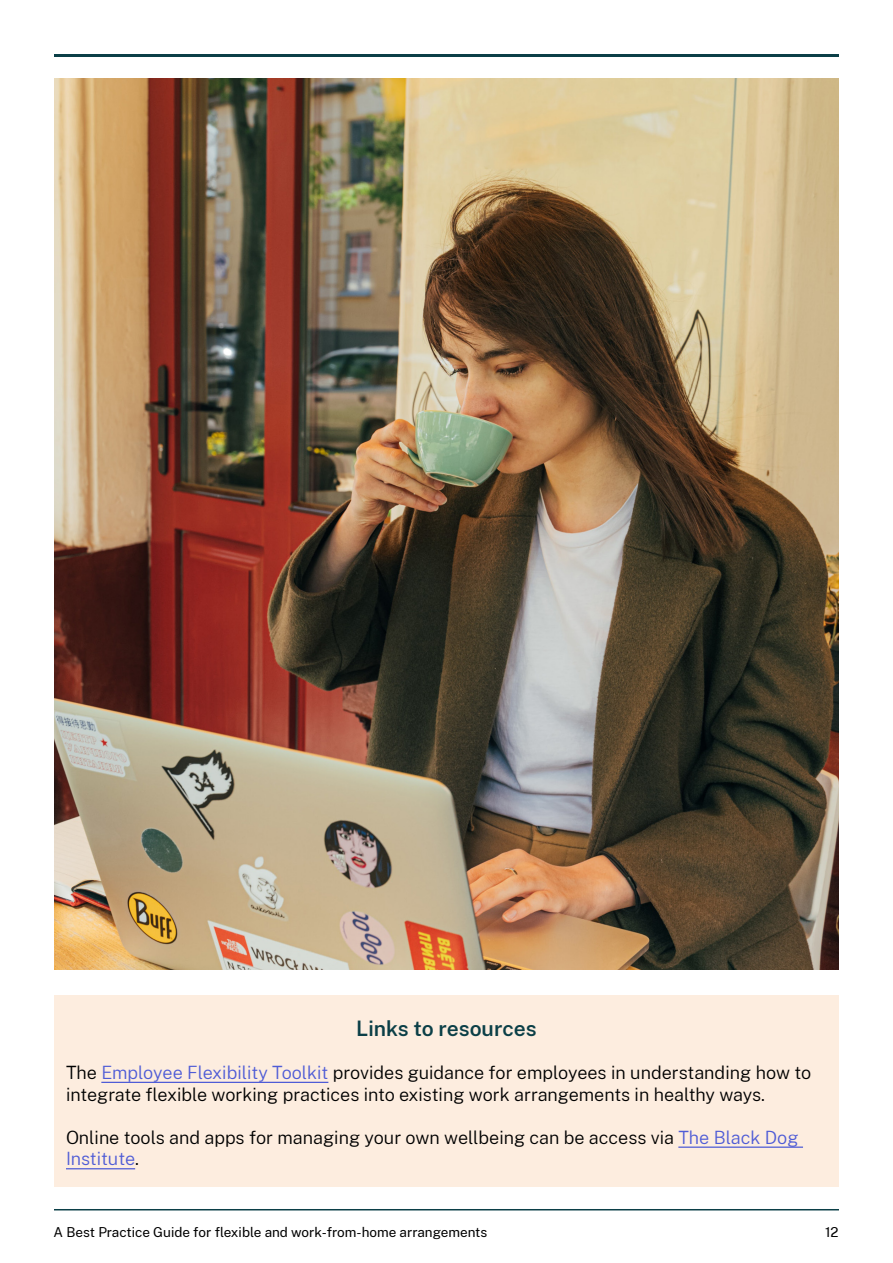
<style>
.page{position:relative;width:893px;height:1263px;background:#fff}
.page>*{position:absolute;margin:0;border:0;box-sizing:border-box;transform-origin:0 0}
.t1{font:600 21px "Public Sans";color:#0b3f47}
.t2{font:300 18px/21.6px "Public Sans";color:#000}
.t3{font:13.5px "Public Sans";color:#000}
.s1{color:#4f5cd6}
</style>
<div class="page">
<hr style="left:54px;top:1209px;width:785px;height:1px;background:#0b3f47">
<hr style="left:54px;top:54px;width:785px;height:3px;background:#0b3f47">
<img style="left:54px;top:79px;width:785px;height:890px">
<div style="left:54px;top:995px;width:785px;height:191px;background:#fdeddf"></div>
<hr style="left:101px;top:1082px;width:227px;height:1px;background:#4f5cd6">
<hr style="left:678px;top:1146px;width:125px;height:2px;background:#4f5cd6">
<hr style="left:66px;top:1168px;width:69px;height:1px;background:#4f5cd6">
<p class="t1" style="left:356px;top:1014px;width:182px">Links to resources</p>
<p class="t2" style="left:66px;top:1061px;width:747px">The <span class="s1">Employee Flexibility Toolkit</span> provides guidance for employees in understanding how to integrate flexible working practices into existing work arrangements in healthy ways.</p>
<p class="t2" style="left:66px;top:1126px;width:734px">Online tools and apps for managing your own wellbeing can be access via <span class="s1">The Black Dog<br>Institute</span>.</p>
<p class="t3" style="left:54px;top:1223px;width:435px">A Best Practice Guide for flexible and work-from-home arrangements</p>
<p class="t3" style="left:825px;top:1223px;width:15px">12</p>
</div>
